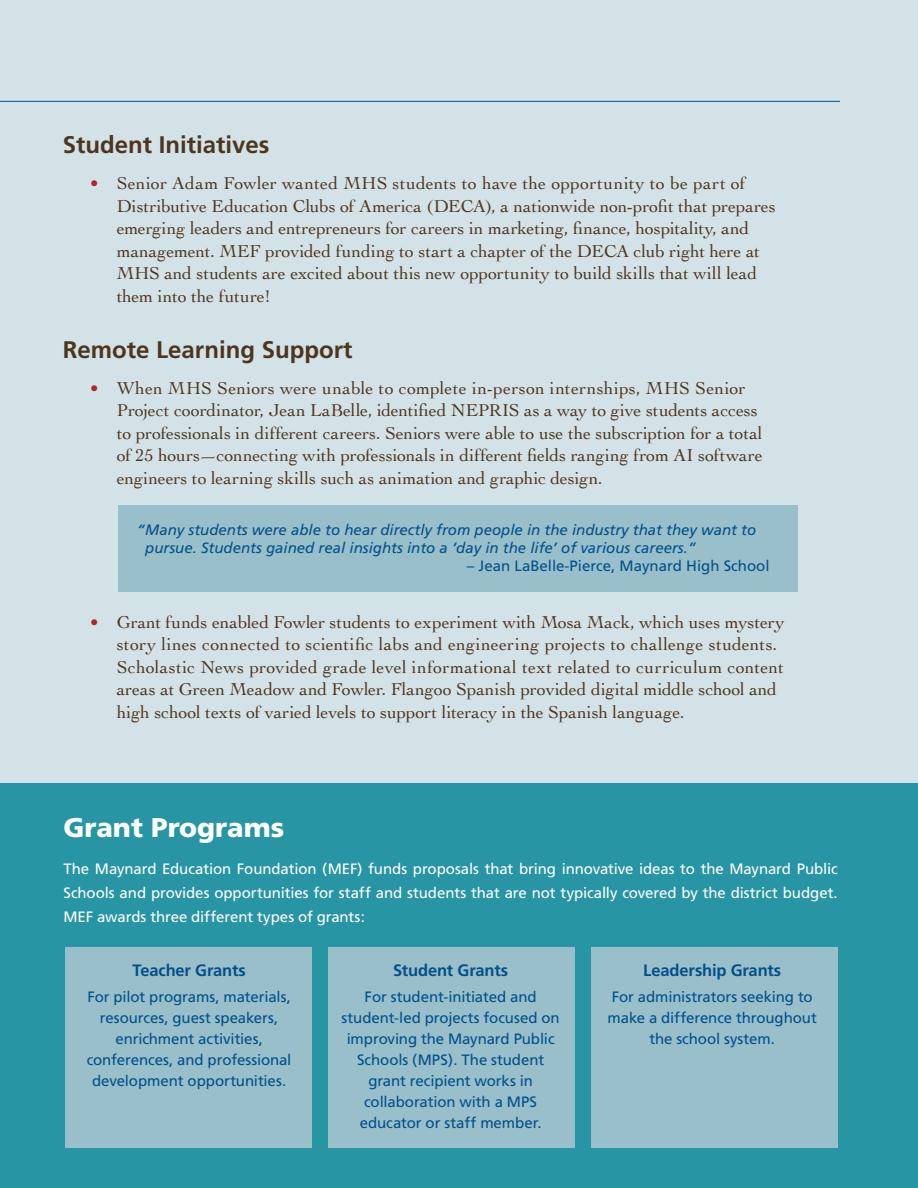
<style>
.page{position:relative;width:918px;height:1188px;background:#d3e2e7}
.page>*{position:absolute;margin:0;border:0;box-sizing:border-box;transform-origin:0 0}
.Callout_head{font:900 27px "Frutiger";color:#fff}
.Grant_section_head{font:700 24px "Frutiger";color:#4e351f}
.t1{font:18px/22.5px "Cochin";color:#4e351f}
.Callout_body_blue{font:700 16.5px "Frutiger";letter-spacing:-.01em;color:#044f8b}
.Callout_body_blue-2{font:15px/21px "Frutiger";letter-spacing:-.005em;color:#044f8b;text-align:center}
.Callout_body{font:15px/24px "Frutiger";letter-spacing:-.005em;color:#fff;text-align:justify}
.t2{font:italic 15px/18px "Frutiger";color:#044f8b}
.Quote_name{font:15px "Frutiger";color:#044f8b}
.s1{color:#af2723}
</style>
<div class="page">
<hr style="left:0;top:101px;width:840px;height:1px;background:#044f8b">
<div style="left:0;top:783px;width:918px;height:405px;background:#2895a5"></div>
<div style="left:66px;top:947px;width:246px;height:201px;background:#98bfca"></div>
<div style="left:328px;top:947px;width:247px;height:201px;background:#98bfca"></div>
<div style="left:591px;top:947px;width:246px;height:201px;background:#98bfca"></div>
<div style="left:119px;top:505px;width:679px;height:87px;background:#98bfca"></div>
<p class="Grant_section_head" style="left:63px;top:131px;width:208px">Student Initiatives</p>
<p class="t1" style="left:117px;top:171px;width:661px;text-indent:-27px"><span class="s1">•</span> Senior Adam Fowler wanted MHS students to have the opportunity to be part of Distributive Education Clubs of America (DECA), a nationwide non-profit that prepares emerging leaders and entrepreneurs for careers in marketing, finance, hospitality, and management. MEF provided funding to start a chapter of the DECA club right here at MHS and students are excited about this new opportunity to build skills that will lead them into the future!</p>
<p class="Grant_section_head" style="left:63px;top:335px;width:291px">Remote Learning Support</p>
<p class="t1" style="left:117px;top:376px;width:648px;text-indent:-27px"><span class="s1">•</span> When MHS Seniors were unable to complete in-person internships, MHS Senior Project coordinator, Jean LaBelle, identified NEPRIS as a way to give students access to professionals in different careers. Seniors were able to use the subscription for a total of 25 hours—connecting with professionals in different fields ranging from AI software engineers to learning skills such as animation and graphic design.</p>
<p class="t2" style="left:145px;top:521px;width:612px;text-indent:-8px">“Many students were able to hear directly from people in the industry that they want to pursue. Students gained real insights into a ‘day in the life’ of various careers.”</p>
<p class="Quote_name" style="left:467px;top:557px;width:304px">– Jean LaBelle-Pierce, Maynard High School</p>
<p class="t1" style="left:117px;top:610px;width:669px;text-indent:-27px"><span class="s1">•</span> Grant funds enabled Fowler students to experiment with Mosa Mack, which uses mystery story lines connected to scientific labs and engineering projects to challenge students.<br>Scholastic News provided grade level informational text related to curriculum content areas at Green Meadow and Fowler. Flangoo Spanish provided digital middle school and high school texts of varied levels to support literacy in the Spanish language.</p>
<p class="Callout_head" style="left:64px;top:811px;width:222px">Grant Programs</p>
<p class="Callout_body" style="left:64px;top:857px;width:776px">The Maynard Education Foundation (MEF) funds proposals that bring innovative ideas to the Maynard Public Schools and provides opportunities for staff and students that are not typically covered by the district budget.<br>MEF awards three different types of grants:</p>
<p class="Callout_body_blue" style="left:132px;top:960px;width:115px">Teacher Grants</p>
<p class="Callout_body_blue-2" style="left:87px;top:987px;width:206px">For pilot programs, materials, resources, guest speakers, enrichment activities, conferences, and professional development opportunities.</p>
<p class="Callout_body_blue" style="left:393px;top:960px;width:116px">Student Grants</p>
<p class="Callout_body_blue-2" style="left:342px;top:987px;width:220px">For student-initiated and student-led projects focused on improving the Maynard Public<br>Schools (MPS). The student grant recipient works in collaboration with a MPS educator or staff member.</p>
<p class="Callout_body_blue" style="left:643px;top:960px;width:140px">Leadership Grants</p>
<p class="Callout_body_blue-2" style="left:608px;top:987px;width:211px">For administrators seeking to make a difference throughout the school system.</p>
</div>
